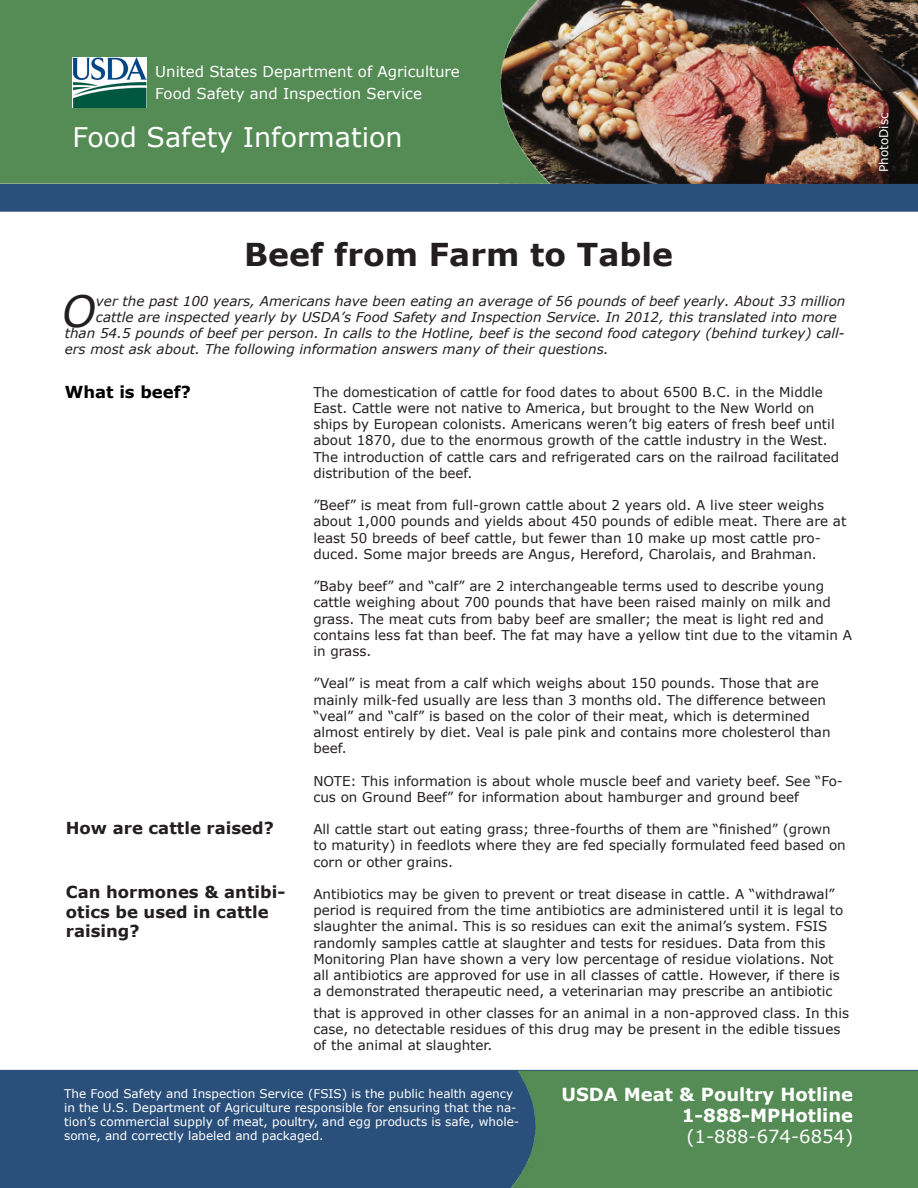
<style>
.page{position:relative;width:918px;height:1188px;background:#fff}
.page>*{position:absolute;margin:0;border:0;box-sizing:border-box;transform-origin:0 0}
.t1{font:italic 43.2px "Verdana";color:#231f20}
.t2{font:700 31.5px "Verdana";color:#231f20}
.t3{font:27px "Verdana";color:#fff}
.t4{font:700 18px "Verdana";color:#fff}
.t5{font:18px "Verdana";color:#fff}
.t6{font:700 16.5px/19.5px "Verdana";color:#231f20}
.Plain_Text{font:700 16.5px "Verdana";color:#000}
.t7{font:15px "Verdana";color:#fff}
.t8{font:13.5px/16.2px "Verdana";color:#231f20}
.t9{font:italic 13.5px "Verdana";color:#231f20}
.t10{font:12px/14.2px "Verdana";color:#fff}
</style>
<div class="page">
<img style="left:550px;top:0;width:368px;height:184px">
<div style="left:0;top:1070px;width:918px;height:118px;background:#2a4f7a"></div>
<div style="left:511px;top:1071px;width:407px;height:117px;background:#558c55"></div>
<div style="left:0;top:184px;width:918px;height:28px;background:#2a4f7a"></div>
<img style="left:0;top:0;width:550px;height:184px">
<img style="left:73px;top:58px;width:74px;height:49px">
<p class="t7" style="left:155px;top:62px;width:306px">United States Department of Agriculture</p>
<p class="t7" style="left:155px;top:83px;width:268px">Food Safety and Inspection Service</p>
<p class="t3" style="left:73px;top:118px;width:332px">Food Safety Information</p>
<p class="t10" style="left:877px;top:172px;width:61px;rotate:-90deg">PhotoDisc</p>
<p class="t2" style="left:244px;top:234px;width:430px">Beef from Farm to Table</p>
<p class="t1" style="left:62px;top:284px;width:36px">O</p>
<p class="t9" style="left:96px;top:292px;width:751px">ver the past 100 years, Americans have been eating an average of 56 pounds of beef yearly. About 33 million</p>
<p class="t9" style="left:96px;top:309px;width:742px">cattle are inspected yearly by USDA’s Food Safety and Inspection Service. In 2012, this translated into more</p>
<p class="t9" style="left:65px;top:325px;width:781px">than 54.5 pounds of beef per person. In calls to the Hotline, beef is the second food category (behind turkey) call-</p>
<p class="t9" style="left:65px;top:341px;width:545px">ers most ask about. The following information answers many of their questions.</p>
<p class="Plain_Text" style="left:65px;top:381px;width:128px">What is beef?</p>
<p class="t8" style="left:313px;top:384px;width:528px">The domestication of cattle for food dates to about 6500 B.C. in the Middle East. Cattle were not native to America, but brought to the New World on ships by European colonists. Americans weren’t big eaters of fresh beef until about 1870, due to the enormous growth of the cattle industry in the West.<br>The introduction of cattle cars and refrigerated cars on the railroad facilitated distribution of the beef.</p>
<p class="t8" style="left:313px;top:497px;width:535px">”Beef” is meat from full-grown cattle about 2 years old. A live steer weighs about 1,000 pounds and yields about 450 pounds of edible meat. There are at least 50 breeds of beef cattle, but fewer than 10 make up most cattle pro&shy;duced. Some major breeds are Angus, Hereford, Charolais, and Brahman.</p>
<p class="t8" style="left:313px;top:578px;width:540px">”Baby beef” and “calf” are 2 interchangeable terms used to describe young cattle weighing about 700 pounds that have been raised mainly on milk and grass. The meat cuts from baby beef are smaller; the meat is light red and contains less fat than beef. The fat may have a yellow tint due to the vitamin A in grass.</p>
<p class="t8" style="left:313px;top:675px;width:519px">”Veal” is meat from a calf which weighs about 150 pounds. Those that are mainly milk-fed usually are less than 3 months old. The difference between “veal” and “calf” is based on the color of their meat, which is determined almost entirely by diet. Veal is pale pink and contains more cholesterol than beef.</p>
<p class="t8" style="left:313px;top:772px;width:531px">NOTE: This information is about whole muscle beef and variety beef. See “Fo&shy;cus on Ground Beef” for information about hamburger and ground beef</p>
<p class="t8" style="left:313px;top:821px;width:534px">All cattle start out eating grass; three-fourths of them are “finished” (grown to maturity) in feedlots where they are fed specially formulated feed based on corn or other grains.</p>
<p class="t8" style="left:313px;top:886px;width:531px">Antibiotics may be given to prevent or treat disease in cattle. A “withdrawal” period is required from the time antibiotics are administered until it is legal to slaughter the animal. This is so residues can exit the animal’s system. FSIS randomly samples cattle at slaughter and tests for residues. Data from this Monitoring Plan have shown a very low percentage of residue violations. Not all antibiotics are approved for use in all classes of cattle. However, if there is a demonstrated therapeutic need, a veterinarian may prescribe an antibiotic</p>
<p class="t8" style="left:313px;top:1005px;width:537px">that is approved in other classes for an animal in a non-approved class. In this case, no detectable residues of this drug may be present in the edible tissues of the animal at slaughter.</p>
<p class="t6" style="left:66px;top:818px;width:210px">How are cattle raised?</p>
<p class="t6" style="left:66px;top:883px;width:221px">Can hormones &amp; antibi&shy;otics be used in cattle raising?</p>
<p class="t10" style="left:64px;top:1086px;width:457px">The Food Safety and Inspection Service (FSIS) is the public health agency in the U.S. Department of Agriculture responsible for ensuring that the na&shy;tion’s commercial supply of meat, poultry, and egg products is safe, whole&shy;some, and correctly labeled and packaged.</p>
<p class="t4" style="left:561px;top:1082px;width:293px">USDA Meat &amp; Poultry Hotline</p>
<p class="t4" style="left:682px;top:1103px;width:173px">1-888-MPHotline</p>
<p class="t5" style="left:686px;top:1124px;width:168px">(1-888-674-6854)</p>
</div>
